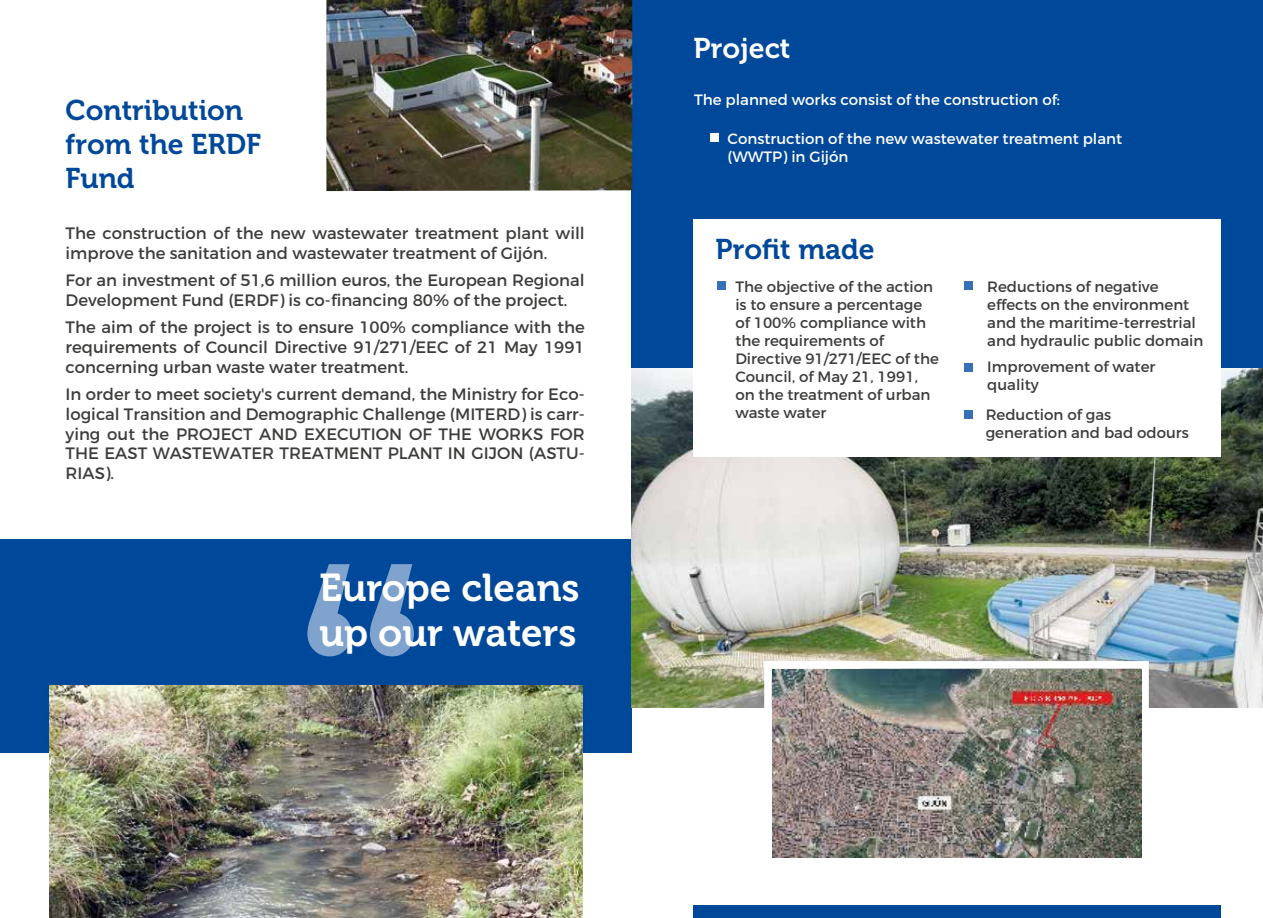
<style>
.page{position:relative;width:1263px;height:918px;background:#fff}
.page>*{position:absolute;margin:0;border:0;box-sizing:border-box;transform-origin:0 0}
.t1{font:38.7px/45.2px "Museo 700";color:#fff}
.t2{font:28.5px/34px "Museo 700";color:#00489a}
.t3{font:28.5px "Museo 700";color:#fff}
.t4{font:16.5px/19.8px "Montserrat";color:#3c3c3b}
.t5{font:15px/18px "Montserrat";color:#3c3c3b}
.t6{font:15px/18px "Montserrat";color:#fff}
</style>
<div class="page">
<div style="left:631px;top:0;width:632px;height:459px;background:#00489a"></div>
<div style="left:0;top:539px;width:632px;height:214px;background:#00489a"></div>
<img style="left:631px;top:368px;width:632px;height:340px">
<div style="left:693px;top:906px;width:527px;height:12px;background:#00489a"></div>
<img style="left:326px;top:0;width:306px;height:191px">
<div style="left:710px;top:134px;width:8px;height:8px;background:#fff"></div>
<svg style="left:764px;top:661px;width:385px;height:197px"></svg>
<img style="left:49px;top:685px;width:533px;height:233px">
<img style="left:772px;top:669px;width:370px;height:188px">
<div style="left:693px;top:220px;width:527px;height:237px;background:#fff"></div>
<div style="left:965px;top:363px;width:8px;height:8px;background:#3671b8"></div>
<div style="left:965px;top:411px;width:8px;height:8px;background:#3671b8"></div>
<div style="left:718px;top:281px;width:8px;height:8px;background:#3671b8"></div>
<div style="left:965px;top:281px;width:8px;height:8px;background:#3671b8"></div>
<svg style="left:307px;top:564px;width:107px;height:92px"></svg>
<h2 class="t2" style="left:66px;top:93px;width:197px">Contribution from the ERDF<br>Fund</h2>
<p class="t4" style="left:66px;top:223px;width:521px">The construction of the new wastewater treatment plant will improve the sanitation and wastewater treatment of Gijón.</p>
<p class="t4" style="left:66px;top:270px;width:521px">For an investment of 51,6 million euros, the European Regional<br>Development Fund (ERDF) is co-financing 80% of the project.</p>
<p class="t4" style="left:66px;top:317px;width:521px;text-align:justify">The aim of the project is to ensure 100% compliance with the requirements of Council Directive 91/271/EEC of 21 May 1991 concerning urban waste water treatment.</p>
<p class="t4" style="left:66px;top:384px;width:521px;text-align:justify">In order to meet society's current demand, the Ministry for Eco&shy;logical Transition and Demographic Challenge (MITERD) is carr&shy;ying out the PROJECT AND EXECUTION OF THE WORKS FOR THE EAST WASTEWATER TREATMENT PLANT IN GIJON (ASTU-RIAS).</p>
<h1 class="t1" style="left:319px;top:566px;width:262px">Europe cleans up our waters</h1>
<h2 class="t3" style="left:693px;top:32px;width:98px">Project</h2>
<p class="t6" style="left:694px;top:90px;width:367px">The planned works consist of the construction of:</p>
<p class="t6" style="left:728px;top:130px;width:396px">Construction of the new wastewater treatment plant (WWTP) in Gijón</p>
<h2 class="t2" style="left:716px;top:233px;width:160px">Profit made</h2>
<p class="t5" style="left:735px;top:278px;width:205px">The objective of the action is to ensure a percentage of 100% compliance with the requirements of<br>Directive 91/271/EEC of the<br>Council, of May 21, 1991, on the treatment of urban waste water</p>
<p class="t5" style="left:987px;top:277px;width:218px">Reductions of negative effects on the environment and the maritime-terrestrial and hydraulic public domain</p>
<p class="t5" style="left:987px;top:358px;width:170px">Improvement of water quality</p>
<p class="t5" style="left:986px;top:406px;width:205px">Reduction of gas generation and bad odours</p>
</div>
